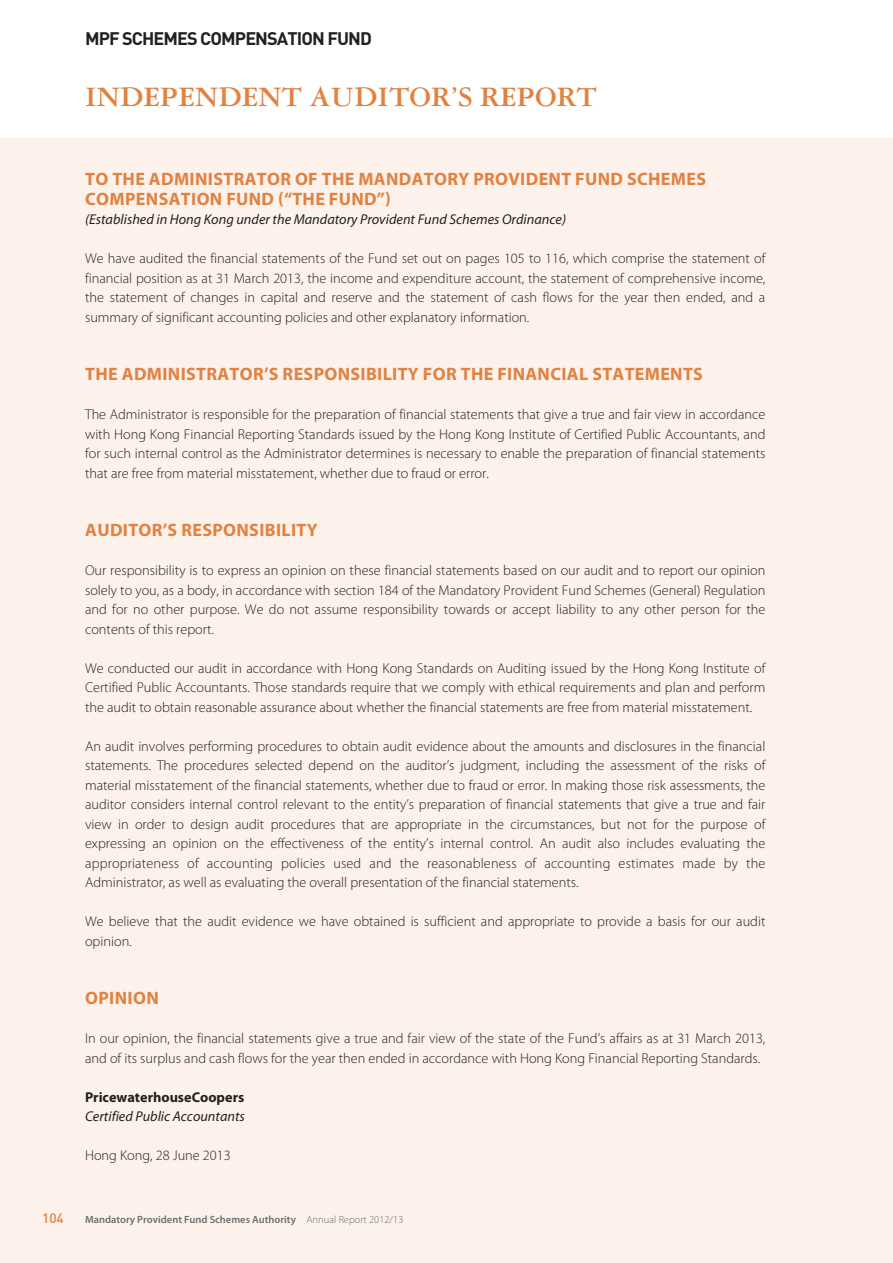
<style>
.page{position:relative;width:893px;height:1263px;background:#fff}
.page>*{position:absolute;margin:0;border:0;box-sizing:border-box;transform-origin:0 0}
.t1{font:700 30px "Garamond 3 LT Std";color:#e28140}
.t2{font:700 18px/19.5px "Myriad Pro";letter-spacing:.02em;color:#e28140}
.t3{font:700 18px "DIN Pro";letter-spacing:-.05em;color:#231f20}
.t4{font:300 14.25px/19.5px "Myriad Pro";color:#231f20;text-align:justify}
.t5{font:italic 14.25px "Myriad Pro";color:#231f20}
.t6{font:700 14.25px "Myriad Pro";color:#231f20}
.t7{font:500 13.5px "DIN Pro";color:#e28140}
.t8{font:600 10.5px "Myriad Pro";color:#6c6d70}
.s1{font-weight:300}
</style>
<div class="page">
<div style="left:0;top:138px;width:893px;height:1125px;background:#fcf2eb"></div>
<p class="t3" style="left:85px;top:32px;width:288px">MPF SCHEMES COMPENSATION FUND</p>
<h1 class="t1" style="left:85px;top:85px;width:513px">INDEPENDENT AUDITOR’S REPORT</h1>
<p class="t2" style="left:85px;top:171px;width:622px">TO THE ADMINISTRATOR OF THE MANDATORY PROVIDENT FUND SCHEMES<br>COMPENSATION FUND (“THE FUND”)</p>
<p class="t5" style="left:85px;top:214px;width:482px">(Established in Hong Kong under the Mandatory Provident Fund Schemes Ordinance)</p>
<p class="t4" style="left:85px;top:250px;width:682px">We have audited the financial statements of the Fund set out on pages 105 to 116, which comprise the statement of financial position as at 31 March 2013, the income and expenditure account, the statement of comprehensive income, the statement of changes in capital and reserve and the statement of cash flows for the year then ended, and a summary of significant accounting policies and other explanatory information.</p>
<p class="t2" style="left:85px;top:366px;width:619px">THE ADMINISTRATOR’S RESPONSIBILITY FOR THE FINANCIAL STATEMENTS</p>
<p class="t4" style="left:85px;top:406px;width:682px">The Administrator is responsible for the preparation of financial statements that give a true and fair view in accordance with Hong Kong Financial Reporting Standards issued by the Hong Kong Institute of Certified Public Accountants, and for such internal control as the Administrator determines is necessary to enable the preparation of financial statements that are free from material misstatement, whether due to fraud or error.</p>
<p class="t2" style="left:85px;top:522px;width:234px">AUDITOR’S RESPONSIBILITY</p>
<p class="t4" style="left:85px;top:562px;width:682px">Our responsibility is to express an opinion on these financial statements based on our audit and to report our opinion solely to you, as a body, in accordance with section 184 of the Mandatory Provident Fund Schemes (General) Regulation and for no other purpose. We do not assume responsibility towards or accept liability to any other person for the contents of this report.</p>
<p class="t4" style="left:85px;top:660px;width:682px">We conducted our audit in accordance with Hong Kong Standards on Auditing issued by the Hong Kong Institute of Certified Public Accountants. Those standards require that we comply with ethical requirements and plan and perform the audit to obtain reasonable assurance about whether the financial statements are free from material misstatement.</p>
<p class="t4" style="left:85px;top:738px;width:682px">An audit involves performing procedures to obtain audit evidence about the amounts and disclosures in the financial statements. The procedures selected depend on the auditor’s judgment, including the assessment of the risks of material misstatement of the financial statements, whether due to fraud or error. In making those risk assessments, the auditor considers internal control relevant to the entity’s preparation of financial statements that give a true and fair view in order to design audit procedures that are appropriate in the circumstances, but not for the purpose of expressing an opinion on the effectiveness of the entity’s internal control. An audit also includes evaluating the appropriateness of accounting policies used and the reasonableness of accounting estimates made by the Administrator, as well as evaluating the overall presentation of the financial statements.</p>
<p class="t4" style="left:85px;top:913px;width:682px">We believe that the audit evidence we have obtained is sufficient and appropriate to provide a basis for our audit opinion.</p>
<p class="t2" style="left:85px;top:990px;width:75px">OPINION</p>
<p class="t4" style="left:85px;top:1030px;width:682px">In our opinion, the financial statements give a true and fair view of the state of the Fund’s affairs as at 31 March 2013, and of its surplus and cash flows for the year then ended in accordance with Hong Kong Financial Reporting Standards.</p>
<p class="t6" style="left:85px;top:1091px;width:161px">PricewaterhouseCoopers</p>
<p class="t5" style="left:85px;top:1111px;width:161px">Certified Public Accountants</p>
<p class="t4" style="left:85px;top:1147px;width:147px">Hong Kong, 28 June 2013</p>
<p class="t7" style="left:42px;top:1213px;width:23px">104</p>
<p class="t8" style="left:85px;top:1215px;width:320px">Mandatory Provident Fund Schemes Authority <span class="s1">Annual Report 2012/13</span></p>
</div>
